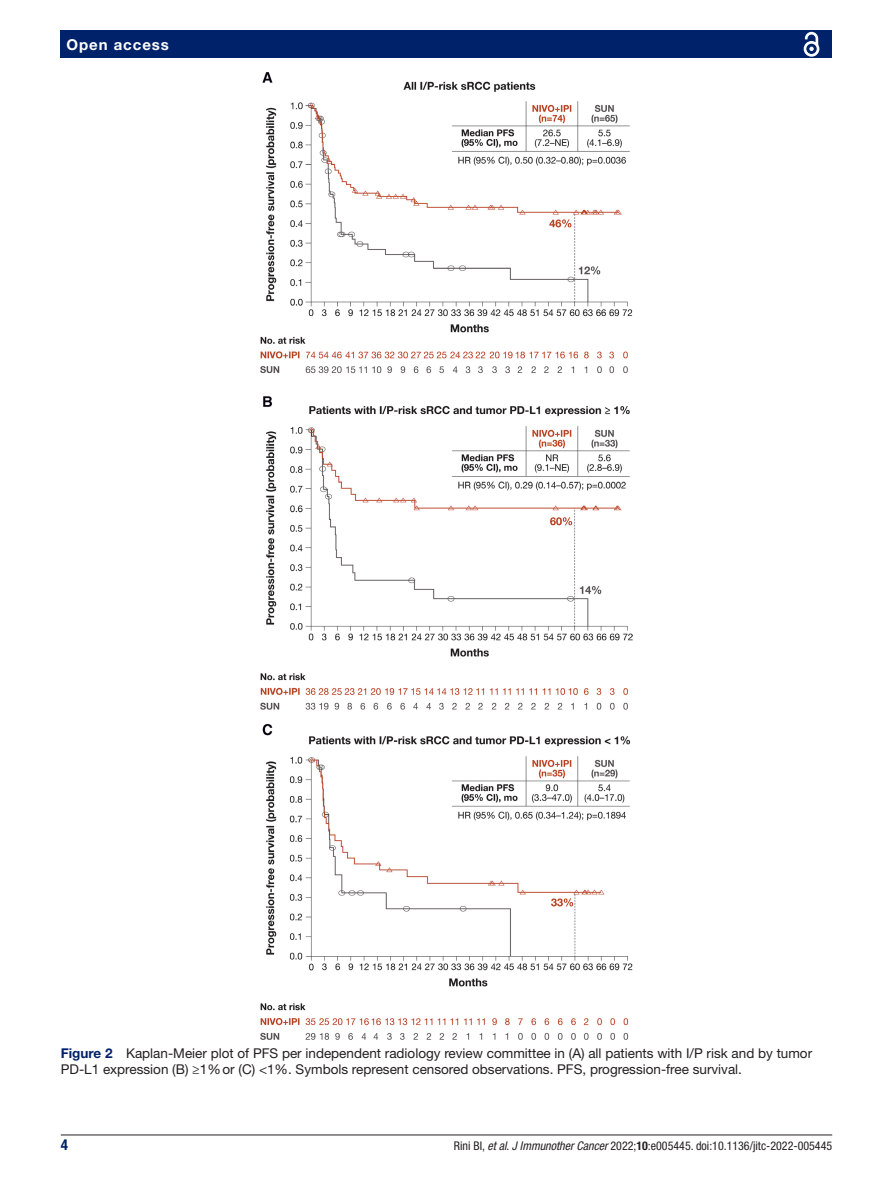
<style>
.page{position:relative;width:893px;height:1191px;background:#fff}
.page>*{position:absolute;margin:0;border:0;box-sizing:border-box;transform-origin:0 0}
.t1{font:700 15px "Helvetica Neue LT Std";letter-spacing:.065em;color:#fff}
.t2{font:700 condensed 15px "Helvetica Neue LT Std";color:#00226b}
.t3{font:13.5px/16.2px "Helvetica Neue LT Std";color:#231f20}
.t4{font:condensed 12px "Helvetica Neue LT Std";color:#231f20}
.s1{font-weight:700;color:#00226b}
.s2{font-style:italic}
.s3{font-weight:700}
</style>
<div class="page">
<hr style="left:61px;top:1134px;width:771px;height:1px;background:#231f20">
<div style="left:61px;top:31px;width:771px;height:27px;background:#00226b"></div>
<svg style="left:803px;top:31px;width:17px;height:26px"></svg>
<img style="left:261px;top:73px;width:371px;height:966px">
<p class="t1" style="left:66px;top:35px;width:104px">Open access</p>
<p class="t3" style="left:61px;top:1044px;width:753px"><span class="s1">Figure 2</span> Kaplan-Meier plot of PFS per independent radiology review committee in (A) all patients with I/P risk and by tumor<br>PD-L1 expression (B) ≥1%or (C) &lt;1%. Symbols represent censored observations. PFS, progression-free survival.</p>
<p class="t2" style="left:61px;top:1135px;width:9px">4</p>
<p class="t4" style="left:454px;top:1138px;width:380px">Rini BI, <span class="s2">et al</span>. <span class="s2">J Immunother Cancer</span> 2022;<span class="s3">10</span>:e005445. doi:10.1136/jitc-2022-005445</p>
</div>
